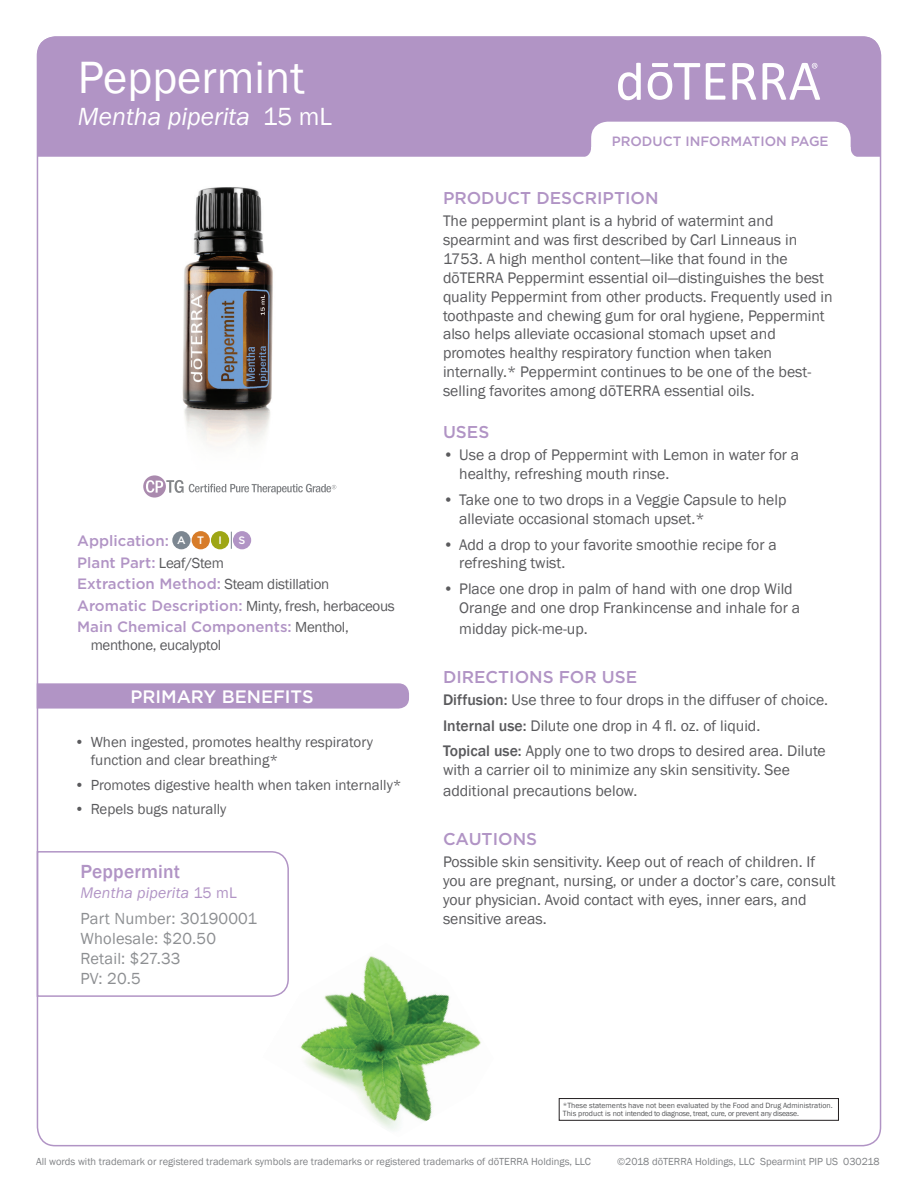
<style>
.page{position:relative;width:918px;height:1188px;background:#fff}
.page>*{position:absolute;margin:0;border:0;box-sizing:border-box;transform-origin:0 0}
.t1{font:46.5px "Franklin Gothic";color:#fff}
.t2{font:italic 25.5px "Franklin Gothic";color:#fff}
.t3{font:500 19.5px "Franklin Gothic";letter-spacing:.01em;color:#b194c5}
.t4{font:500 18px "Gotham";color:#fff}
.t5{font:500 17.1px "Gotham";color:#b194c5}
.t6{font:16.5px/19.8px "Franklin Gothic";letter-spacing:.01em;color:#8d8f92}
.t7{font:15.75px/18.9px "Franklin Gothic";color:#5a5a5d}
.t8{font:italic 15.75px "Franklin Gothic";letter-spacing:.01em;color:#b194c5}
.t9{font:15px/18px "Franklin Gothic";color:#5a5a5d}
.t10{font:500 15px/21.5px "Gotham";color:#b194c5}
.t11{font:15px "Franklin Gothic";letter-spacing:-.02em;color:#5a5a5d}
.t12{font:500 13.5px "Gotham";color:#b194c5}
.t13{font:500 10.8px "Gotham";color:#fff}
.t14{font:10.5px "Franklin Gothic";color:#808285}
.t15{font:7.8px/8.6px "Franklin Gothic";color:#57585a}
.s1{font-style:normal}
.s2{font-family:"Franklin Gothic";font-weight:400;color:#5a5a5d}
.s3{font-family:"Gotham";font-weight:500;color:#b194c5}
.s4{font-weight:500}
</style>
<div class="page">
<div style="left:37px;top:36px;width:844px;height:121px;background:#b194c5"></div>
<svg style="left:732px;top:63px;width:24px;height:37px"></svg>
<svg style="left:706px;top:63px;width:19px;height:37px"></svg>
<svg style="left:648px;top:63px;width:52px;height:37px"></svg>
<svg style="left:618px;top:63px;width:23px;height:37px"></svg>
<svg style="left:763px;top:63px;width:57px;height:37px"></svg>
<svg style="left:581px;top:122px;width:280px;height:35px"></svg>
<div style="left:559px;top:1098px;width:280px;height:22px;border:1px solid #231f20"></div>
<svg style="left:143px;top:475px;width:193px;height:23px"></svg>
<img style="left:182px;top:187px;width:91px;height:258px">
<svg style="left:231px;top:532px;width:1px;height:17px"></svg>
<div style="left:172px;top:531px;width:19px;height:18px;background:#7c8791;border-radius:50%"></div>
<div style="left:192px;top:531px;width:18px;height:18px;background:#d77c29;border-radius:50%"></div>
<div style="left:211px;top:531px;width:18px;height:18px;background:#9ea615;border-radius:50%"></div>
<div style="left:233px;top:531px;width:18px;height:18px;background:#b194c5;border-radius:50%"></div>
<svg style="left:37px;top:683px;width:372px;height:26px;background:#b397c6"></svg>
<svg style="left:36px;top:850px;width:253px;height:148px"></svg>
<img style="left:262px;top:943px;width:219px;height:187px">
<h1 class="t1" style="left:78px;top:49px;width:228px">Peppermint</h1>
<h2 class="t2" style="left:78px;top:101px;width:256px">Mentha piperita <span class="s1">15 mL</span></h2>
<p class="t10" style="left:77px;top:530px;width:129px">Application: <sup>A</sup> <sup>T</sup></p>
<p class="t13" style="left:218px;top:533px;width:5px">I</p>
<p class="t13" style="left:239px;top:533px;width:8px">S</p>
<p class="t10" style="left:77px;top:552px;width:254px">Plant Part: <span class="s2">Leaf/Stem<br></span>Extraction Method: <span class="s2">Steam distillation</span></p>
<p class="t11" style="left:77px;top:596px;width:319px"><span class="s3">Aromatic Description:</span> Minty, fresh, herbaceous</p>
<p class="t10" style="left:77px;top:616px;width:273px">Main Chemical Components: <span class="s2">Menthol,</span></p>
<p class="t11" style="left:91px;top:636px;width:132px">menthone, eucalyptol</p>
<p class="t4" style="left:130px;top:685px;width:185px">PRIMARY BENEFITS</p>
<p class="t9" style="left:91px;top:733px;width:284px;text-indent:-16px">• When ingested, promotes healthy respiratory function and clear breathing*</p>
<p class="t9" style="left:75px;top:776px;width:329px">• Promotes digestive health when taken internally*</p>
<p class="t9" style="left:75px;top:801px;width:154px">• Repels bugs naturally</p>
<p class="t3" style="left:81px;top:860px;width:101px">Peppermint</p>
<p class="t8" style="left:81px;top:882px;width:158px">Mentha piperita <span class="s1">15 mL</span></p>
<p class="t6" style="left:81px;top:909px;width:178px">Part Number: 30190001<br>Wholesale: $20.50<br>Retail: $27.33<br>PV: 20.5</p>
<p class="t12" style="left:612px;top:132px;width:218px">PRODUCT INFORMATION PAGE</p>
<p class="t5" style="left:443px;top:187px;width:217px">PRODUCT DESCRIPTION</p>
<p class="t7" style="left:443px;top:212px;width:391px">The peppermint plant is a hybrid of watermint and spearmint and was first described by Carl Linneaus in 1753. A high menthol content—like that found in the dōTERRA Peppermint essential oil—distinguishes the best quality Peppermint from other products. Frequently used in toothpaste and chewing gum for oral hygiene, Peppermint also helps alleviate occasional stomach upset and promotes healthy respiratory function when taken internally.* Peppermint continues to be one of the best&shy;selling favorites among dōTERRA essential oils.</p>
<p class="t5" style="left:443px;top:421px;width:48px">USES</p>
<p class="t7" style="left:459px;top:446px;width:342px;text-indent:-16px">• Use a drop of Peppermint with Lemon in water for a healthy, refreshing mouth rinse.</p>
<p class="t7" style="left:459px;top:491px;width:329px;text-indent:-16px">• Take one to two drops in a Veggie Capsule to help alleviate occasional stomach upset.*</p>
<p class="t7" style="left:459px;top:535px;width:319px;text-indent:-16px">• Add a drop to your favorite smoothie recipe for a refreshing twist.</p>
<p class="t7" style="left:459px;top:580px;width:343px;text-indent:-16px">• Place one drop in palm of hand with one drop Wild<br>Orange and one drop Frankincense and inhale for a</p>
<p class="t7" style="left:459px;top:620px;width:130px">midday pick-me-up.</p>
<p class="t5" style="left:443px;top:665px;width:196px">DIRECTIONS FOR USE</p>
<p class="t7" style="left:443px;top:687px;width:387px;line-height:25.7px"><span class="s4">Diffusion:</span> Use three to four drops in the diffuser of choice.<br><span class="s4">Internal use:</span> Dilute one drop in 4 fl. oz. of liquid.<br><span class="s4">Topical use:</span> Apply one to two drops to desired area. Dilute</p>
<p class="t7" style="left:443px;top:760px;width:348px;line-height:21px">with a carrier oil to minimize any skin sensitivity. See additional precautions below.</p>
<p class="t5" style="left:443px;top:828px;width:96px">CAUTIONS</p>
<p class="t7" style="left:443px;top:853px;width:394px">Possible skin sensitivity. Keep out of reach of children. If you are pregnant, nursing, or under a doctor’s care, consult your physician. Avoid contact with eyes, inner ears, and sensitive areas.</p>
<p class="t15" style="left:563px;top:1101px;width:271px">*These statements have not been evaluated by the Food and Drug Administration.<br>This product is not intended to diagnose, treat, cure, or prevent any disease.</p>
<p class="t14" style="left:36px;top:1155px;width:556px">All words with trademark or registered trademark symbols are trademarks or registered trademarks of dōTERRA Holdings, LLC</p>
<p class="t14" style="left:617px;top:1155px;width:264px">©2018 dōTERRA Holdings, LLC Spearmint PIP US 030218</p>
</div>
